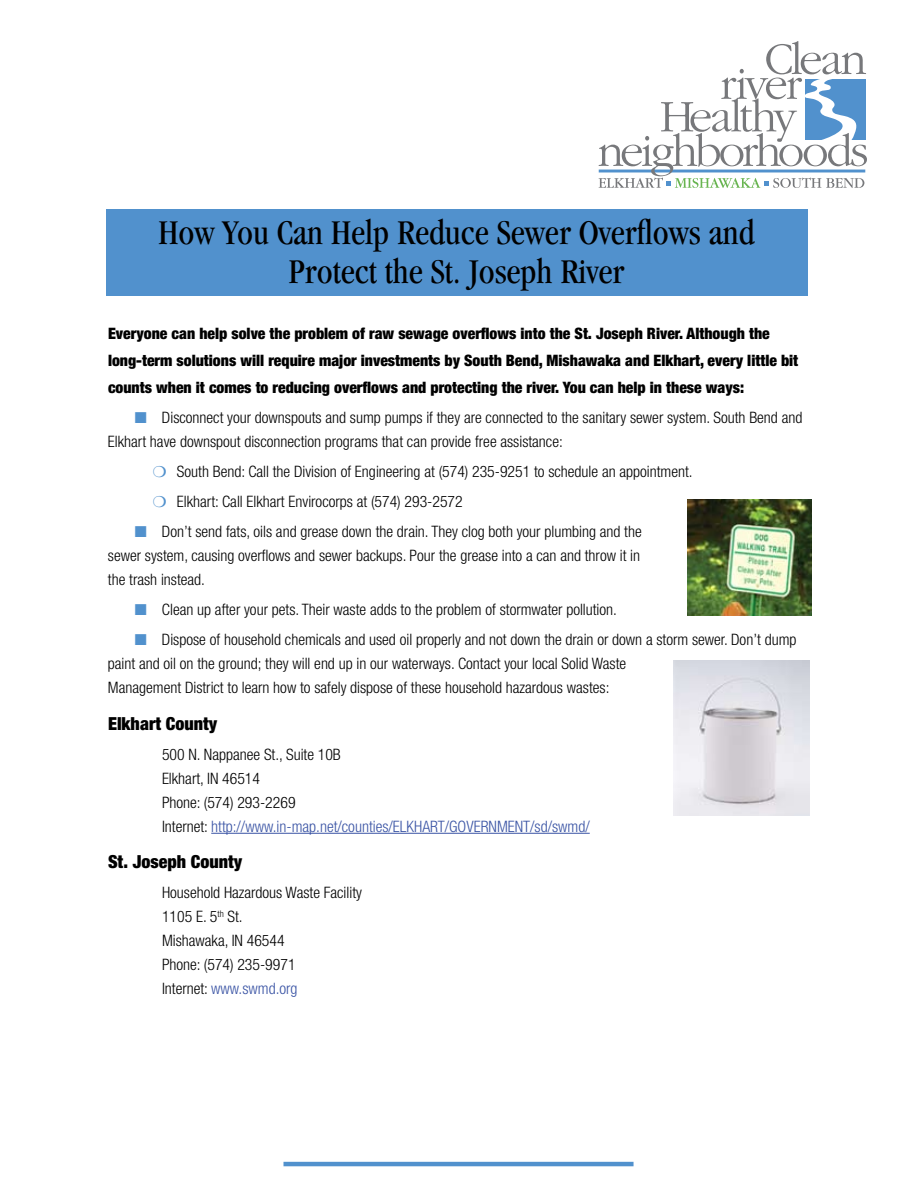
<style>
.page{position:relative;width:918px;height:1188px;background:#fff}
.page>*{position:absolute;margin:0;border:0;box-sizing:border-box;transform-origin:0 0}
.t1{font:condensed 36px/39px "Garamond";color:#000;text-align:center}
.t2{font:900 condensed 18px "Helvetica Neue";color:#000}
.t3{font:300 condensed 15.75px/24px "Helvetica Neue";color:#000}
.t4{font:900 condensed 15.75px/27px "Helvetica Neue";color:#000}
.s1{color:#5191cd}
.s2{color:#3953a4}
</style>
<div class="page">
<hr style="left:284px;top:1162px;width:350px;height:4px;background:#5191cd">
<svg style="left:599px;top:41px;width:268px;height:147px"></svg>
<hr style="left:211px;top:833px;width:379px;height:1px;background:#3953a4">
<div style="left:106px;top:209px;width:702px;height:87px;background:#5191cd"></div>
<img style="left:688px;top:500px;width:123px;height:116px">
<img style="left:673px;top:660px;width:137px;height:155px">
<h1 class="t1" style="left:158px;top:213px;width:598px">How You Can Help Reduce Sewer Overflows and<br>Protect the St. Joseph River</h1>
<p class="t4" style="left:108px;top:320px;width:692px">Everyone can help solve the problem of raw sewage overflows into the St. Joseph River. Although the long-term solutions will require major investments by South Bend, Mishawaka and Elkhart, every little bit counts when it comes to reducing overflows and protecting the river. You can help in these ways:</p>
<p class="t3" style="left:108px;top:405px;width:696px;text-indent:27px"><span class="s1">■</span> Disconnect your downspouts and sump pumps if they are connected to the sanitary sewer system. South Bend and<br>Elkhart have downspout disconnection programs that can provide free assistance:</p>
<p class="t3" style="left:177px;top:456px;width:517px;line-height:30px">South Bend: Call the Division of Engineering at (574) 235-9251 to schedule an appointment.<br>Elkhart: Call Elkhart Envirocorps at (574) 293-2572</p>
<p class="t3" style="left:108px;top:519px;width:535px;text-align:justify;text-indent:27px"><span class="s1">■</span> Don’t send fats, oils and grease down the drain. They clog both your plumbing and the sewer system, causing overflows and sewer backups. Pour the grease into a can and throw it in the trash instead.</p>
<p class="t3" style="left:135px;top:597px;width:484px"><span class="s1">■</span> Clean up after your pets. Their waste adds to the problem of stormwater pollution.</p>
<p class="t3" style="left:108px;top:627px;width:690px;text-indent:27px"><span class="s1">■</span> Dispose of household chemicals and used oil properly and not down the drain or down a storm sewer. Don’t dump paint and oil on the ground; they will end up in our waterways. Contact your local Solid Waste<br>Management District to learn how to safely dispose of these household hazardous wastes:</p>
<p class="t2" style="left:108px;top:712px;width:111px">Elkhart County</p>
<p class="t3" style="left:162px;top:742px;width:429px">500 N. Nappanee St., Suite 10B<br>Elkhart, IN 46514<br>Phone: (574) 293-2269<br>Internet: <span class="s2">http://www.in-map.net/counties/ELKHART/GOVERNMENT/sd/swmd/</span></p>
<p class="t2" style="left:108px;top:851px;width:136px">St. Joseph County</p>
<p class="t3" style="left:162px;top:881px;width:201px">Household Hazardous Waste Facility<br>1105 E. 5<sup>th</sup> St.<br>Mishawaka, IN 46544<br>Phone: (574) 235-9971<br>Internet: <span class="s2">www.swmd.org</span></p>
</div>
